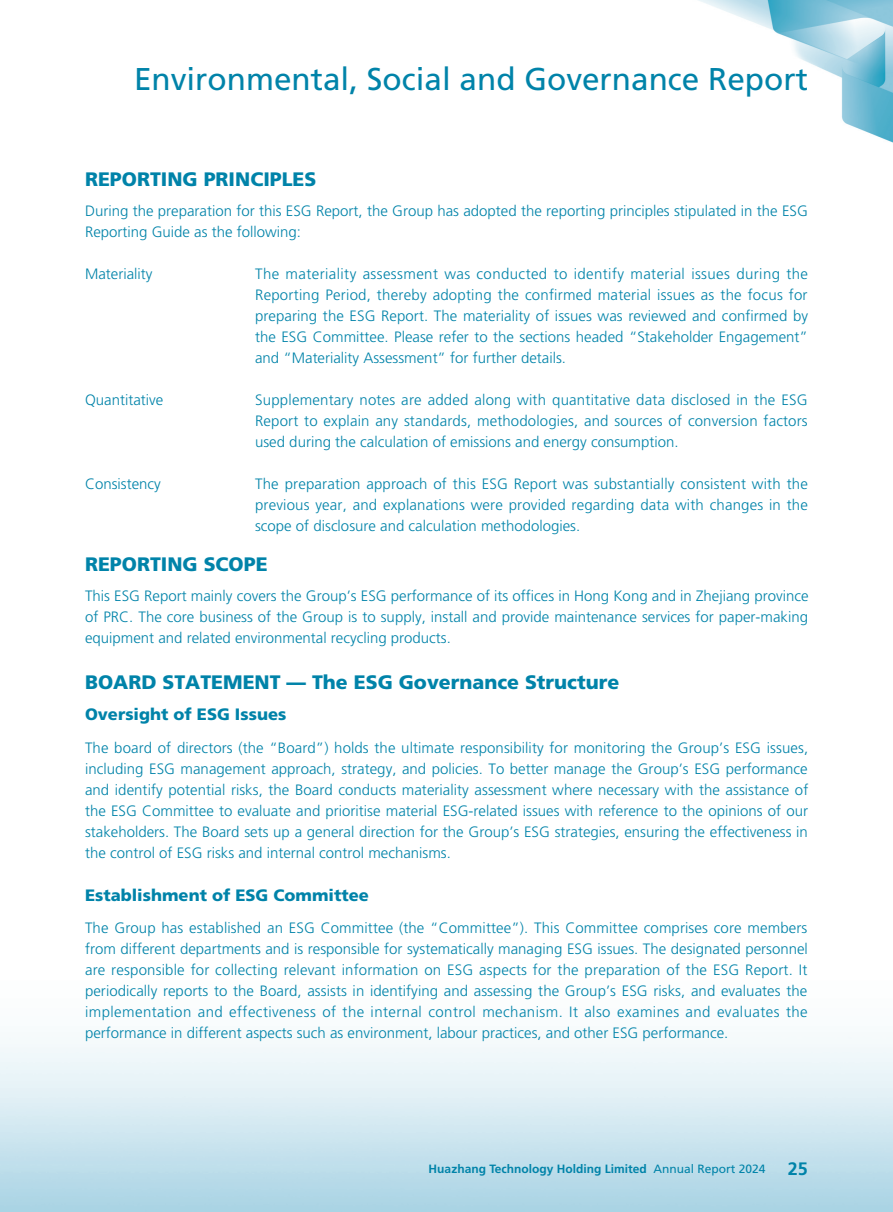
<style>
.page{position:relative;width:893px;height:1212px;background:#fff}
.page>*{position:absolute;margin:0;border:0;box-sizing:border-box;transform-origin:0 0}
.t1{font:31.5px "Frutiger LT Std";color:#0083a9}
._01_H1{font:900 19.5px "Frutiger LT Std";color:#0083a9}
.t2{font:700 18px "Frutiger LT Std";color:#0083a9}
._02_H2{font:900 16.5px "Frutiger LT Std";color:#0083a9}
._00_txt{font:300 15px/21px "Frutiger LT Std";color:#0083a9;text-align:justify}
._50_Table_txt{font:300 15px/21px "Frutiger LT Std";color:#0083a9;text-align:justify}
.t3{font:700 12px "Frutiger LT Std";color:#0083a9}
.s1{font-weight:400}
</style>
<div class="page">
<img style="left:0;top:0;width:893px;height:1212px">
<p class="t1" style="left:134px;top:60px;width:675px">Environmental, Social and Governance Report</p>
<p class="_01_H1" style="left:85px;top:168px;width:233px">REPORTING PRINCIPLES</p>
<p class="_00_txt" style="left:85px;top:201px;width:724px">During the preparation for this ESG Report, the Group has adopted the reporting principles stipulated in the ESG<br>Reporting Guide as the following:</p>
<p class="_50_Table_txt" style="left:85px;top:264px;width:69px">Materiality</p>
<p class="_50_Table_txt" style="left:255px;top:264px;width:554px">The materiality assessment was conducted to identify material issues during the Reporting Period, thereby adopting the confirmed material issues as the focus for preparing the ESG Report. The materiality of issues was reviewed and confirmed by the ESG Committee. Please refer to the sections headed “Stakeholder Engagement” and “Materiality Assessment” for further details.</p>
<p class="_50_Table_txt" style="left:85px;top:390px;width:80px">Quantitative</p>
<p class="_50_Table_txt" style="left:255px;top:390px;width:554px">Supplementary notes are added along with quantitative data disclosed in the ESG Report to explain any standards, methodologies, and sources of conversion factors used during the calculation of emissions and energy consumption.</p>
<p class="_50_Table_txt" style="left:85px;top:474px;width:77px">Consistency</p>
<p class="_50_Table_txt" style="left:255px;top:474px;width:554px">The preparation approach of this ESG Report was substantially consistent with the previous year, and explanations were provided regarding data with changes in the scope of disclosure and calculation methodologies.</p>
<p class="_01_H1" style="left:85px;top:552px;width:184px">REPORTING SCOPE</p>
<p class="_00_txt" style="left:85px;top:586px;width:725px">This ESG Report mainly covers the Group’s ESG performance of its offices in Hong Kong and in Zhejiang province of PRC. The core business of the Group is to supply, install and provide maintenance services for paper-making equipment and related environmental recycling products.</p>
<p class="_01_H1" style="left:85px;top:670px;width:536px">BOARD STATEMENT — The ESG Governance Structure</p>
<p class="_02_H2" style="left:85px;top:704px;width:203px">Oversight of ESG Issues</p>
<p class="_00_txt" style="left:85px;top:737px;width:725px">The board of directors (the “Board”) holds the ultimate responsibility for monitoring the Group’s ESG issues, including ESG management approach, strategy, and policies. To better manage the Group’s ESG performance and identify potential risks, the Board conducts materiality assessment where necessary with the assistance of the ESG Committee to evaluate and prioritise material ESG-related issues with reference to the opinions of our stakeholders. The Board sets up a general direction for the Group’s ESG strategies, ensuring the effectiveness in the control of ESG risks and internal control mechanisms.</p>
<p class="_02_H2" style="left:85px;top:885px;width:285px">Establishment of ESG Committee</p>
<p class="_00_txt" style="left:85px;top:918px;width:724px">The Group has established an ESG Committee (the “Committee”). This Committee comprises core members from different departments and is responsible for systematically managing ESG issues. The designated personnel are responsible for collecting relevant information on ESG aspects for the preparation of the ESG Report. It periodically reports to the Board, assists in identifying and assessing the Group’s ESG risks, and evaluates the implementation and effectiveness of the internal control mechanism. It also examines and evaluates the performance in different aspects such as environment, labour practices, and other ESG performance.</p>
<p class="t3" style="left:429px;top:1162px;width:338px">Huazhang Technology Holding Limited <span class="s1">Annual Report 2024</span></p>
<p class="t2" style="left:788px;top:1158px;width:22px">25</p>
</div>
